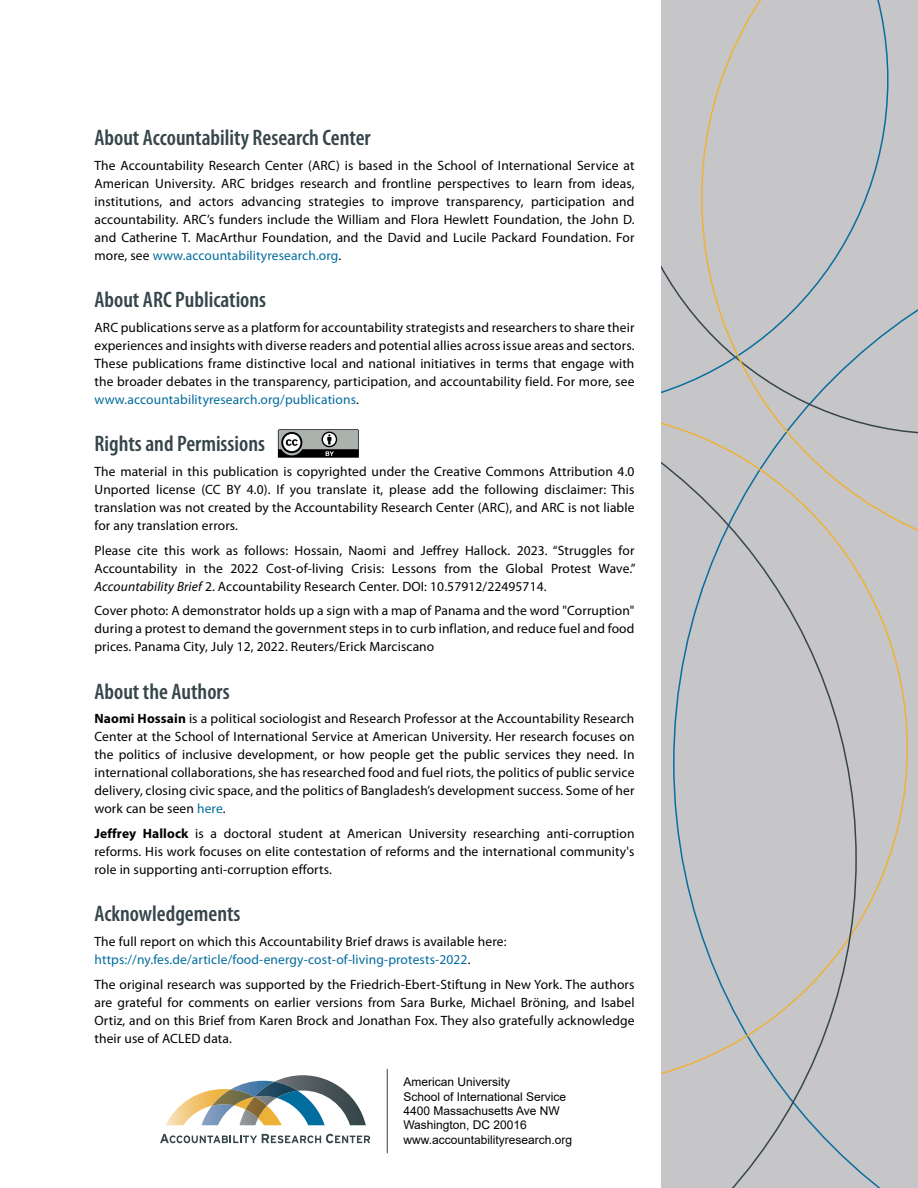
<style>
.page{position:relative;width:918px;height:1188px;background:#fff}
.page>*{position:absolute;margin:0;border:0;box-sizing:border-box;transform-origin:0 0}
.H2_fm{font:600 condensed 22.5px "Myriad Pro";color:#354549}
.P-fm{font:13.5px/18px "Myriad Pro";letter-spacing:.01em;color:#000;text-align:justify}
.P-fm-2{font:13.5px "Myriad Pro";letter-spacing:.01em;color:#036c9e}
.t1{font:12px/14.4px "Arial";color:#000}
.s1{color:#036c9e}
.s2{font-style:italic}
.s3{font-weight:700}
.s4{color:#000}
</style>
<div class="page">
<svg style="left:278px;top:429px;width:81px;height:29px;background:#757976"></svg>
<img style="left:258px;top:1075px;width:108px;height:50px">
<svg style="left:160px;top:1134px;width:210px;height:9px"></svg>
<img style="left:165px;top:1093px;width:36px;height:32px">
<img style="left:201px;top:1081px;width:124px;height:44px">
<img style="left:254px;top:1082px;width:44px;height:16px">
<img style="left:212px;top:1089px;width:42px;height:17px">
<div style="left:857px;top:562px;width:61px;height:626px;background:#c6c5c7"></div>
<div style="left:857px;top:562px;width:51px;height:525px;background:#c6c5c7"></div>
<div style="left:662px;top:0;width:39px;height:358px;background:#c6c5c7"></div>
<div style="left:701px;top:0;width:217px;height:562px;background:#c6c5c7"></div>
<div style="left:662px;top:358px;width:195px;height:830px;background:#c6c5c7"></div>
<hr style="left:387px;top:1069px;width:1px;height:84px;background:#354549">
<h2 class="H2_fm" style="left:94px;top:125px;width:278px">About Accountability Research Center</h2>
<p class="P-fm" style="left:94px;top:156px;width:542px">The Accountability Research Center (ARC) is based in the School of International Service at American University. ARC bridges research and frontline perspectives to learn from ideas, institutions, and actors advancing strategies to improve transparency, participation and accountability. ARC’s funders include the William and Flora Hewlett Foundation, the John D. and Catherine T. MacArthur Foundation, and the David and Lucile Packard Foundation. For more, see <span class="s1">www.accountabilityresearch.org</span>.</p>
<h2 class="H2_fm" style="left:94px;top:287px;width:173px">About ARC Publications</h2>
<p class="P-fm" style="left:94px;top:318px;width:541px">ARC publications serve as a platform for accountability strategists and researchers to share their experiences and insights with diverse readers and potential allies across issue areas and sectors.<br>These publications frame distinctive local and national initiatives in terms that engage with the broader debates in the transparency, participation, and accountability field. For more, see <span class="s1">www.accountabilityresearch.org/publications</span>.</p>
<h2 class="H2_fm" style="left:94px;top:431px;width:172px">Rights and Permissions</h2>
<p class="P-fm" style="left:94px;top:462px;width:542px">The material in this publication is copyrighted under the Creative Commons Attribution 4.0<br>Unported license (CC BY 4.0). If you translate it, please add the following disclaimer: This translation was not created by the Accountability Research Center (ARC), and ARC is not liable for any translation errors.</p>
<p class="P-fm" style="left:94px;top:541px;width:543px">Please cite this work as follows: Hossain, Naomi and Jeffrey Hallock. 2023. “Struggles for Accountability in the 2022 Cost-of-living Crisis: Lessons from the Global Protest Wave.” <span class="s2">Accountability Brief</span> 2. Accountability Research Center. DOI: 10.57912/22495714.</p>
<p class="P-fm" style="left:94px;top:602px;width:541px">Cover photo: A demonstrator holds up a sign with a map of Panama and the word "Corruption" during a protest to demand the government steps in to curb inflation, and reduce fuel and food prices. Panama City, July 12, 2022. Reuters/Erick Marciscano</p>
<h2 class="H2_fm" style="left:94px;top:679px;width:137px">About the Authors</h2>
<p class="P-fm" style="left:94px;top:710px;width:542px"><span class="s3">Naomi Hossain</span> is a political sociologist and Research Professor at the Accountability Research Center at the School of International Service at American University. Her research focuses on the politics of inclusive development, or how people get the public services they need. In international collaborations, she has researched food and fuel riots, the politics of public service delivery, closing civic space, and the politics of Bangladesh’s development success. Some of her work can be seen <span class="s1">here</span>.</p>
<p class="P-fm" style="left:94px;top:824px;width:542px"><span class="s3">Jeffrey Hallock</span> is a doctoral student at American University researching anti-corruption reforms. His work focuses on elite contestation of reforms and the international community's role in supporting anti-corruption efforts.</p>
<h2 class="H2_fm" style="left:94px;top:902px;width:147px">Acknowledgements</h2>
<p class="P-fm" style="left:94px;top:932px;width:414px">The full report on which this Accountability Brief draws is available here:</p>
<p class="P-fm-2" style="left:94px;top:951px;width:378px">https://ny.fes.de/article/food-energy-cost-of-living-protests-2022<span class="s4">.</span></p>
<p class="P-fm" style="left:94px;top:975px;width:542px">The original research was supported by the Friedrich-Ebert-Stiftung in New York. The authors are grateful for comments on earlier versions from Sara Burke, Michael Bröning, and Isabel Ortiz, and on this Brief from Karen Brock and Jonathan Fox. They also gratefully acknowledge their use of ACLED data.</p>
<p class="t1" style="left:403px;top:1075px;width:170px">American University<br>School of International Service<br>4400 Massachusetts Ave NW<br>Washington, DC 20016 www.accountabilityresearch.org</p>
</div>
